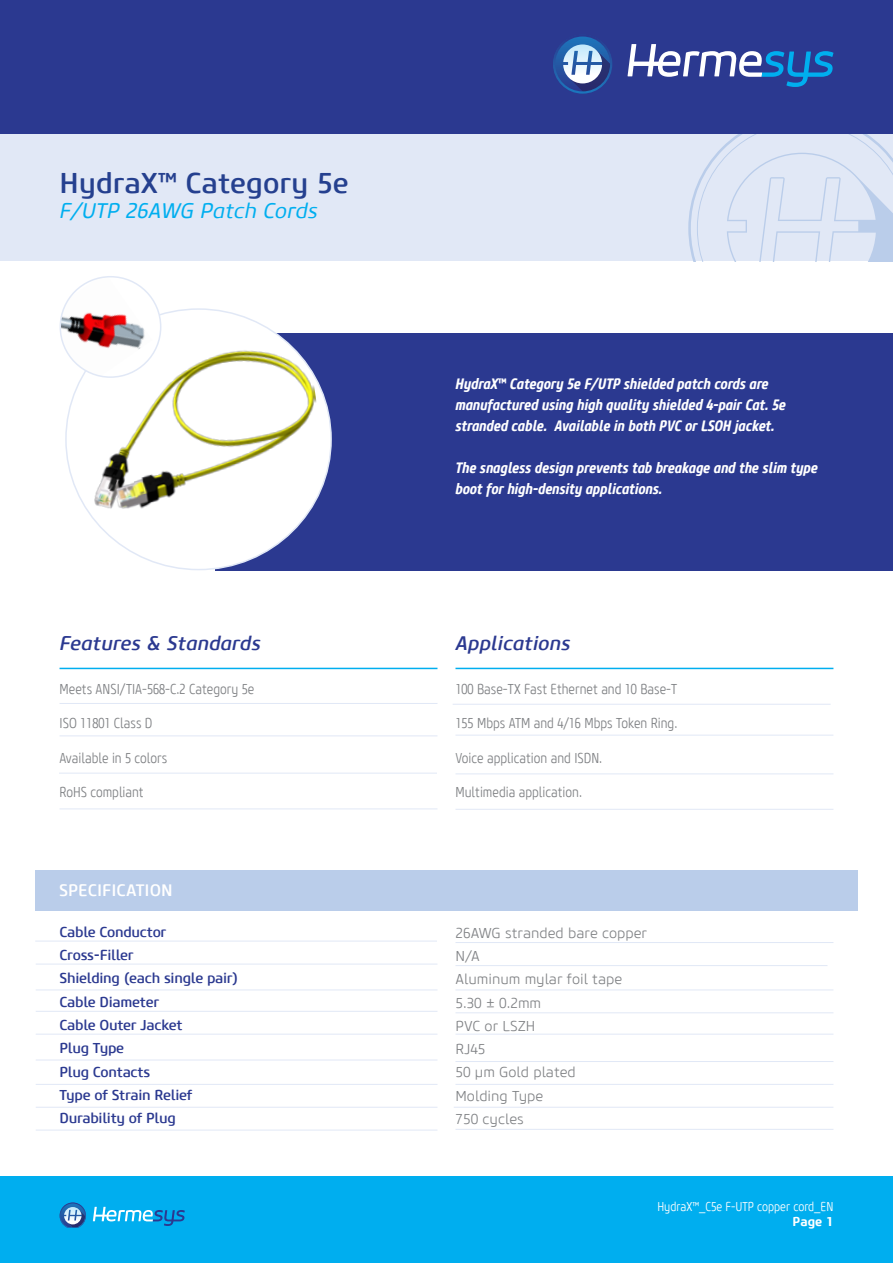
<style>
.page{position:relative;width:893px;height:1263px;background:#fff}
.page>*{position:absolute;margin:0;border:0;box-sizing:border-box;transform-origin:0 0}
.t1{font:500 28.5px "Core Sans M55";color:#25408f}
.t2{font:italic 21px "Core Sans M45";color:#00aeef}
.t3{font:italic 500 19.5px "Core Sans M55";color:#2b3990}
.t4{font:500 16.5px "Core Sans M55";color:#fff}
.t5{font:italic 700 15px/21px "Core Sans M67 Cn";color:#fff}
.t6{font:300 14.25px "Core Sans M37 Cn";color:#808285}
.t7{font:500 14.25px/23.2px "Core Sans M55";letter-spacing:-.02em;color:#2b3990}
.t8{font:300 14.25px/23.2px "Core Sans M35";color:#808285}
.t9{font:300 12.75px "Core Sans M37 Cn";color:#fff}
.t10{font:700 12.75px "Core Sans M65";color:#fff}
</style>
<div class="page">
<div style="left:0;top:123px;width:893px;height:138px;background:#e1e8f6"></div>
<div style="left:0;top:1177px;width:893px;height:86px;background:#00aeef"></div>
<svg style="left:93px;top:1207px;width:92px;height:19px"></svg>
<svg style="left:60px;top:1202px;width:26px;height:25px"></svg>
<svg style="left:688px;top:134px;width:205px;height:127px"></svg>
<div style="left:0;top:0;width:893px;height:134px;background:#2b3990"></div>
<svg style="left:628px;top:44px;width:205px;height:43px"></svg>
<svg style="left:553px;top:36px;width:59px;height:58px"></svg>
<div style="left:35px;top:871px;width:823px;height:40px;background:#bacdea"></div>
<div style="left:216px;top:333px;width:677px;height:237px;background:#2b3990"></div>
<hr style="left:60px;top:668px;width:377px;height:1px;background:#00aeef">
<hr style="left:455px;top:668px;width:378px;height:1px;background:#00aeef">
<hr style="left:59px;top:773px;width:378px;height:1px;background:#e1e8f6">
<hr style="left:455px;top:773px;width:378px;height:1px;background:#e1e8f6">
<hr style="left:455px;top:809px;width:378px;height:1px;background:#e1e8f6">
<hr style="left:60px;top:735px;width:377px;height:1px;background:#e1e8f6">
<hr style="left:455px;top:735px;width:378px;height:1px;background:#e1e8f6">
<hr style="left:60px;top:703px;width:377px;height:1px;background:#e1e8f6">
<hr style="left:453px;top:704px;width:378px;height:1px;background:#e1e8f6">
<hr style="left:36px;top:964px;width:401px;height:1px;background:#e1e8f6">
<hr style="left:36px;top:989px;width:401px;height:1px;background:#e1e8f6">
<hr style="left:36px;top:1011px;width:401px;height:1px;background:#e1e8f6">
<hr style="left:36px;top:1034px;width:401px;height:1px;background:#e1e8f6">
<hr style="left:36px;top:1060px;width:401px;height:1px;background:#e1e8f6">
<hr style="left:36px;top:1084px;width:401px;height:1px;background:#e1e8f6">
<hr style="left:36px;top:1107px;width:401px;height:1px;background:#e1e8f6">
<hr style="left:455px;top:942px;width:378px;height:1px;background:#e1e8f6">
<hr style="left:455px;top:965px;width:372px;height:1px;background:#e1e8f6">
<hr style="left:455px;top:989px;width:378px;height:1px;background:#e1e8f6">
<hr style="left:455px;top:1012px;width:378px;height:1px;background:#e1e8f6">
<hr style="left:455px;top:1034px;width:378px;height:1px;background:#e1e8f6">
<hr style="left:455px;top:1061px;width:378px;height:1px;background:#e1e8f6">
<hr style="left:455px;top:1084px;width:378px;height:1px;background:#e1e8f6">
<hr style="left:454px;top:1107px;width:379px;height:1px;background:#e1e8f6">
<div style="left:66px;top:309px;width:265px;height:261px;background:#fff;border-radius:50%"></div>
<img style="left:77px;top:323px;width:249px;height:221px">
<div style="left:60px;top:277px;width:101px;height:100px;background:#fff;border-radius:50%"></div>
<img style="left:60px;top:277px;width:92px;height:99px">
<div style="left:60px;top:276px;width:101px;height:102px;border:2px solid #e1e8f6;border-radius:50%"></div>
<hr style="left:35px;top:941px;width:402px;height:1px;background:#e1e8f6">
<hr style="left:36px;top:1130px;width:401px;height:1px;background:#e1e8f6">
<hr style="left:455px;top:1129px;width:378px;height:1px;background:#e1e8f6">
<hr style="left:60px;top:808px;width:377px;height:1px;background:#e1e8f6">
<h1 class="t1" style="left:60px;top:165px;width:291px">HydraX™ Category 5e</h1>
<h2 class="t2" style="left:60px;top:198px;width:260px">F/UTP 26AWG Patch Cords</h2>
<p class="t5" style="left:455px;top:373px;width:332px">HydraX™ Category 5e F/UTP shielded patch cords are manufactured using high quality shielded 4-pair Cat. 5e stranded cable. Available in both PVC or LSOH jacket.</p>
<p class="t5" style="left:455px;top:457px;width:364px">The snagless design prevents tab breakage and the slim type boot for high-density applications.</p>
<h3 class="t3" style="left:60px;top:631px;width:203px">Features &amp; Standards</h3>
<h3 class="t3" style="left:455px;top:631px;width:117px">Applications</h3>
<p class="t6" style="left:60px;top:680px;width:196px">Meets ANSI/TIA-568-C.2 Category 5e</p>
<p class="t6" style="left:60px;top:715px;width:94px">ISO 11801 Class D</p>
<p class="t6" style="left:60px;top:749px;width:109px">Available in 5 colors</p>
<p class="t6" style="left:60px;top:784px;width:86px">RoHS compliant</p>
<p class="t6" style="left:455px;top:680px;width:223px">100 Base-TX Fast Ethernet and 10 Base-T</p>
<p class="t6" style="left:455px;top:715px;width:223px">155 Mbps ATM and 4/16 Mbps Token Ring.</p>
<p class="t6" style="left:455px;top:749px;width:148px">Voice application and ISDN.</p>
<p class="t6" style="left:455px;top:784px;width:128px">Multimedia application.</p>
<p class="t4" style="left:59px;top:880px;width:115px">SPECIFICATION</p>
<p class="t7" style="left:60px;top:920px;width:180px">Cable Conductor<br>Cross-Filler<br>Shielding (each single pair)<br>Cable Diameter<br>Cable Outer Jacket<br>Plug Type<br>Plug Contacts<br>Type of Strain Relief<br>Durability of Plug</p>
<p class="t8" style="left:455px;top:921px;width:193px">26AWG stranded bare copper<br>N/A<br>Aluminum mylar foil tape<br>5.30 ± 0.2mm<br>PVC or LSZH<br>RJ45<br>50 μm Gold plated<br>Molding Type<br>750 cycles</p>
<p class="t9" style="left:657px;top:1199px;width:177px">HydraX™_C5e F-UTP copper cord_EN</p>
<p class="t10" style="left:792px;top:1214px;width:42px">Page 1</p>
</div>
